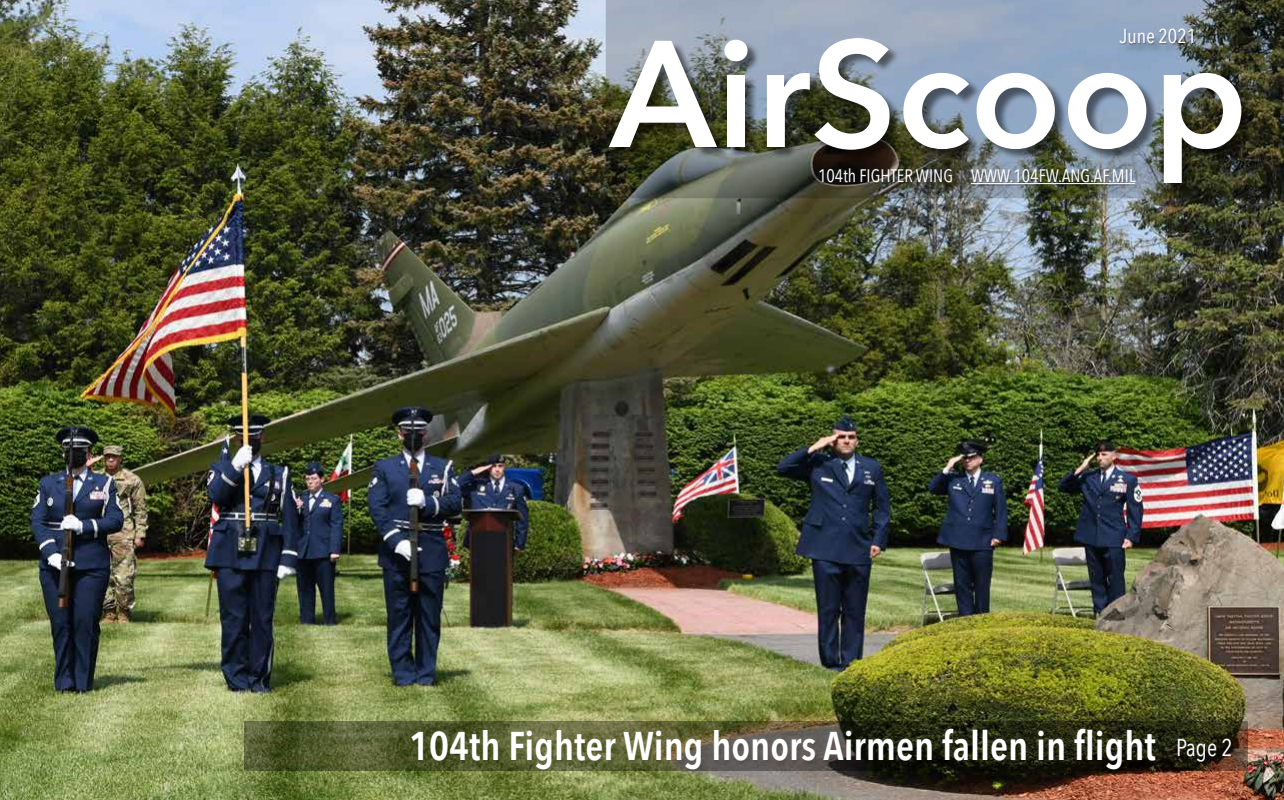
<style>
.page{position:relative;width:1284px;height:800px;background:#fff}
.page>*{position:absolute;margin:0;border:0;box-sizing:border-box;transform-origin:0 0}
.t1{font:600 150px "Avenir Next";color:#fff}
.t2{font:600 40px "Avenir Next Condensed";color:#fff}
.t3{font:20px "Avenir Next Condensed";color:#fff}
.t4{font:18px "Avenir Next Condensed";color:#fff}
.s1{font-weight:400;font-size:24px}
</style>
<div class="page">
<img style="left:0;top:0;width:1284px;height:800px">
<svg style="left:608px;top:2px;width:674px;height:194px;background:#808b96"></svg>
<div style="left:606px;top:0;width:678px;height:198px;border:1px solid #000"></div>
<div style="left:611px;top:40px;width:643px;height:155px;background:#000;opacity:.5"></div>
<div style="left:818px;top:168px;width:135px;height:16px;background:#000;opacity:.75"></div>
<div style="left:970px;top:168px;width:166px;height:16px;background:#fff;opacity:.75"></div>
<div style="left:970px;top:169px;width:167px;height:16px;background:#000;opacity:.75"></div>
<hr style="left:971px;top:183px;width:164px;height:1px;background:#fff">
<div style="left:1122px;top:31px;width:84px;height:24px;background:#000;opacity:.31"></div>
<div style="left:1119px;top:28px;width:75px;height:16px;background:#000;opacity:.75"></div>
<svg style="left:246px;top:723px;width:1000px;height:46px;background:#4b522a"></svg>
<div style="left:244px;top:721px;width:1004px;height:50px;border:1px solid #000"></div>
<div style="left:407px;top:721px;width:752px;height:48px;background:#fff;opacity:.75"></div>
<div style="left:409px;top:728px;width:752px;height:50px;background:#000;opacity:.75"></div>
<div style="left:405px;top:722px;width:755px;height:49px;background:#000;opacity:.75"></div>
<div style="left:408px;top:727px;width:754px;height:50px;background:#000;opacity:.75"></div>
<div style="left:1180px;top:741px;width:64px;height:33px;background:#000;opacity:.31"></div>
<div style="left:1177px;top:738px;width:55px;height:23px;background:#fff;opacity:.75"></div>
<div style="left:1177px;top:740px;width:55px;height:23px;background:#000;opacity:.75"></div>
<p class="t3" style="left:1120px;top:19px;width:78px">June 2021</p>
<h1 class="t1" style="left:610px;top:-34px;width:639px">AirScoop</h1>
<p class="t4" style="left:818px;top:161px;width:319px">104th FIGHTER WING WWW.104FW.ANG.AF.MIL</p>
<p class="t2" style="left:409px;top:711px;width:825px">104th Fighter Wing honors Airmen fallen in flight <span class="s1">Page 2</span></p>
</div>
